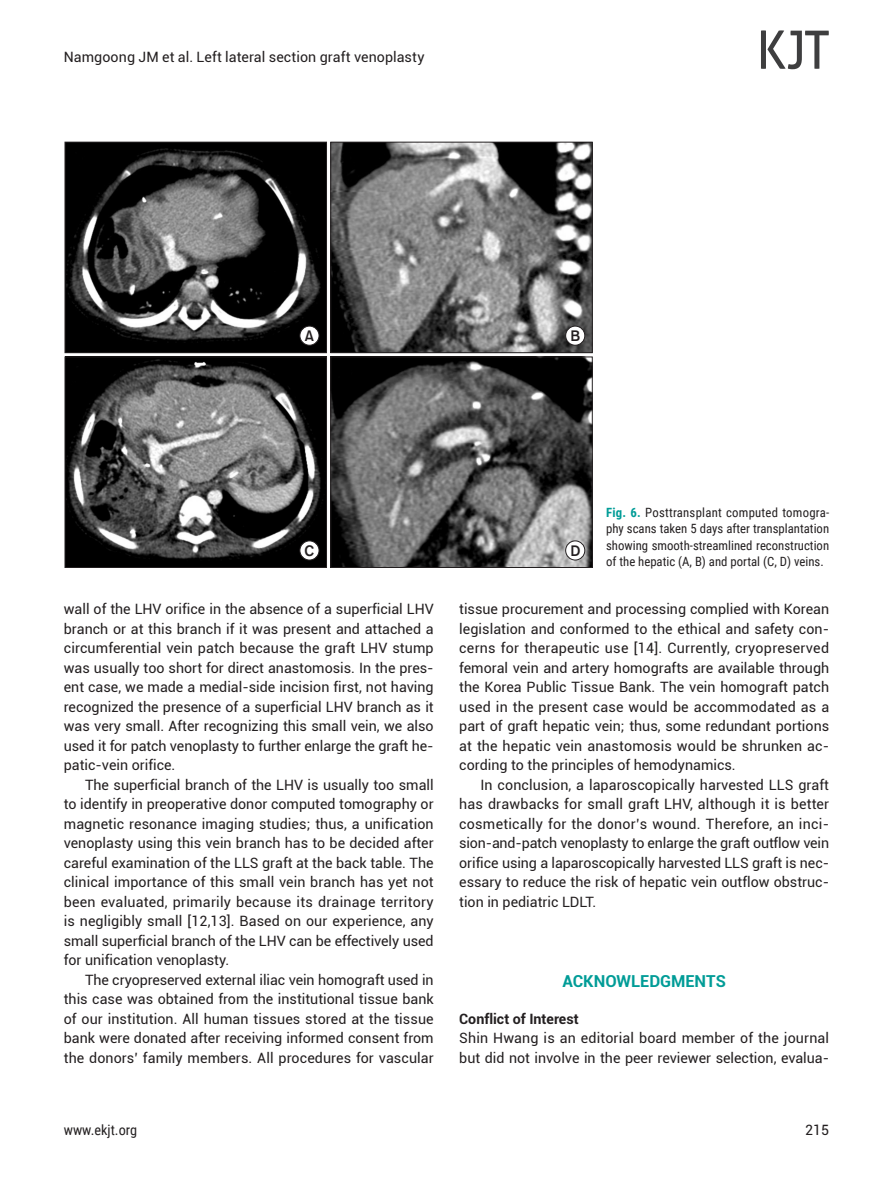
<style>
.page{position:relative;width:893px;height:1191px;background:#fff}
.page>*{position:absolute;margin:0;border:0;box-sizing:border-box;transform-origin:0 0}
.서론{font:700 16.5px "Roboto";letter-spacing:-.005em;color:#009c97}
.t1{font:15px "Gothic 725 BT Bold A";color:#231f20}
.본문_2{font:14.25px/19.5px "Roboto";color:#231f20;text-align:justify}
.본문{font:14.25px/19.5px "Roboto";color:#231f20}
._1__제목_1st{font:700 14.25px "Roboto";color:#231f20}
.t2{font:14.25px "Roboto Condensed";color:#231f20}
.그림설명{font:12.75px/16.5px "Roboto Condensed";color:#231f20;text-align:justify}
.s1{font-weight:700;color:#009c97}
</style>
<div class="page">
<svg style="left:761px;top:30px;width:68px;height:39px"></svg>
<svg style="left:64px;top:142px;width:529px;height:426px;background:#545353"></svg>
<div style="left:300px;top:326px;width:19px;height:19px;background:#fff;border-radius:50%"></div>
<div style="left:300px;top:326px;width:19px;height:19px;border:1px solid #231f20;border-radius:50%"></div>
<div style="left:566px;top:326px;width:19px;height:19px;background:#fff;border-radius:50%"></div>
<div style="left:565px;top:326px;width:20px;height:19px;border:1px solid #231f20;border-radius:50%"></div>
<div style="left:300px;top:541px;width:19px;height:19px;background:#fff;border-radius:50%"></div>
<div style="left:300px;top:540px;width:19px;height:20px;border:1px solid #231f20;border-radius:50%"></div>
<div style="left:566px;top:541px;width:19px;height:19px;background:#fff;border-radius:50%"></div>
<div style="left:565px;top:540px;width:20px;height:20px;border:1px solid #231f20;border-radius:50%"></div>
<p class="본문_2" style="left:64px;top:47px;width:362px">Namgoong JM et al. Left lateral section graft venoplasty</p>
<p class="t1" style="left:305px;top:327px;width:11px">A</p>
<p class="t1" style="left:570px;top:327px;width:11px">B</p>
<p class="t1" style="left:305px;top:542px;width:11px">C</p>
<p class="t1" style="left:570px;top:542px;width:12px">D</p>
<p class="그림설명" style="left:606px;top:503px;width:225px"><span class="s1">Fig. 6.</span> Posttransplant computed tomogra&shy;phy scans taken 5 days after transplantation showing smooth-streamlined reconstruction of the hepatic (A, B) and portal (C, D) veins.</p>
<p class="본문_2" style="left:64px;top:599px;width:371px">wall of the LHV orifice in the absence of a superficial LHV branch or at this branch if it was present and attached a circumferential vein patch because the graft LHV stump was usually too short for direct anastomosis. In the pres&shy;ent case, we made a medial-side incision first, not having recognized the presence of a superficial LHV branch as it was very small. After recognizing this small vein, we also used it for patch venoplasty to further enlarge the graft he&shy;patic-vein orifice.</p>
<p class="본문_2" style="left:64px;top:774px;width:371px;text-indent:21px">The superficial branch of the LHV is usually too small to identify in preoperative donor computed tomography or magnetic resonance imaging studies; thus, a unification venoplasty using this vein branch has to be decided after careful examination of the LLS graft at the back table. The clinical importance of this small vein branch has yet not been evaluated, primarily because its drainage territory is negligibly small [12,13]. Based on our experience, any small superficial branch of the LHV can be effectively used for unification venoplasty.</p>
<p class="본문_2" style="left:64px;top:969px;width:371px;text-indent:21px">The cryopreserved external iliac vein homograft used in this case was obtained from the institutional tissue bank of our institution. All human tissues stored at the tissue bank were donated after receiving informed consent from the donors’ family members. All procedures for vascular</p>
<p class="본문_2" style="left:459px;top:599px;width:371px">tissue procurement and processing complied with Korean legislation and conformed to the ethical and safety con&shy;cerns for therapeutic use [14]. Currently, cryopreserved femoral vein and artery homografts are available through the Korea Public Tissue Bank. The vein homograft patch used in the present case would be accommodated as a part of graft hepatic vein; thus, some redundant portions at the hepatic vein anastomosis would be shrunken ac&shy;cording to the principles of hemodynamics.</p>
<p class="본문_2" style="left:459px;top:774px;width:371px;text-indent:21px">In conclusion, a laparoscopically harvested LLS graft has drawbacks for small graft LHV, although it is better cosmetically for the donor’s wound. Therefore, an inci&shy;sion-and-patch venoplasty to enlarge the graft outflow vein orifice using a laparoscopically harvested LLS graft is nec&shy;essary to reduce the risk of hepatic vein outflow obstruc&shy;tion in pediatric LDLT.</p>
<p class="서론" style="left:563px;top:969px;width:165px">ACKNOWLEDGMENTS</p>
<p class="_1__제목_1st" style="left:459px;top:1008px;width:121px">Conflict of Interest</p>
<p class="본문" style="left:459px;top:1028px;width:371px">Shin Hwang is an editorial board member of the journal but did not involve in the peer reviewer selection, evalua-</p>
<p class="t2" style="left:64px;top:1119px;width:75px">www.ekjt.org</p>
<p class="본문_2" style="left:805px;top:1119px;width:26px">215</p>
</div>
